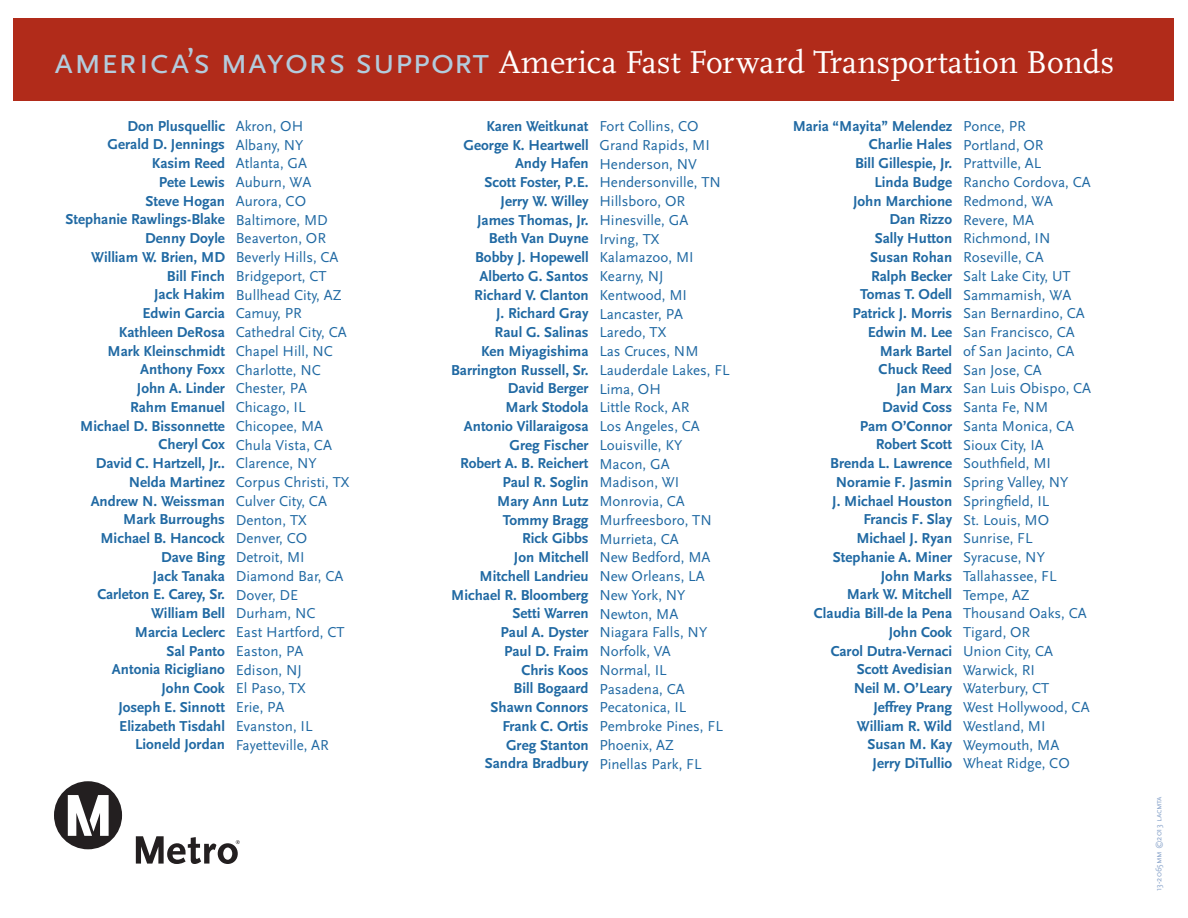
<style>
.page{position:relative;width:1188px;height:918px;background:#fff}
.page>*{position:absolute;margin:0;border:0;box-sizing:border-box;transform-origin:0 0}
.t1{font:33px "Scala LF";color:#fff}
.t2{font:700 15px/18.8px "Scala Sans";color:#2069a3;text-align:right}
.t3{font:15px/18.8px "Scala Sans";color:#2069a3}
.t4{font:8.7px "Scala Sans Caps";color:#88a3ca}
.s1{font-family:"Scala Sans Caps";font-size:37.5px;color:#b3ccdd}
</style>
<div class="page">
<div style="left:14px;top:18px;width:1160px;height:82px;background:#b12b1a"></div>
<svg style="left:136px;top:836px;width:104px;height:28px"></svg>
<div style="left:54px;top:781px;width:68px;height:68px;background:#231f20;border-radius:50%"></div>
<svg style="left:68px;top:795px;width:41px;height:41px"></svg>
<h1 class="t1" style="left:54px;top:44px;width:1062px"><span class="s1">america’s mayors support</span> America Fast Forward Transportation Bonds</h1>
<p class="t2" style="left:65px;top:117px;width:161px">Don Plusquellic<br>Gerald D. Jennings<br>Kasim Reed<br>Pete Lewis<br>Steve Hogan<br>Stephanie Rawlings-Blake<br>Denny Doyle<br>William W. Brien, MD<br>Bill Finch<br>Jack Hakim<br>Edwin Garcia<br>Kathleen DeRosa<br>Mark Kleinschmidt<br>Anthony Foxx<br>John A. Linder<br>Rahm Emanuel<br>Michael D. Bissonnette<br>Cheryl Cox<br>David C. Hartzell, Jr..<br>Nelda Martinez<br>Andrew N. Weissman<br>Mark Burroughs<br>Michael B. Hancock<br>Dave Bing<br>Jack Tanaka<br>Carleton E. Carey, Sr.<br>William Bell<br>Marcia Leclerc<br>Sal Panto<br>Antonia Ricigliano<br>John Cook<br>Joseph E. Sinnott<br>Elizabeth Tisdahl<br>Lioneld Jordan</p>
<p class="t3" style="left:236px;top:117px;width:115px">Akron, OH<br>Albany, NY<br>Atlanta, GA<br>Auburn, WA<br>Aurora, CO<br>Baltimore, MD<br>Beaverton, OR<br>Beverly Hills, CA<br>Bridgeport, CT<br>Bullhead City, AZ<br>Camuy, PR<br>Cathedral City, CA<br>Chapel Hill, NC<br>Charlotte, NC<br>Chester, PA<br>Chicago, IL<br>Chicopee, MA<br>Chula Vista, CA<br>Clarence, NY<br>Corpus Christi, TX<br>Culver City, CA<br>Denton, TX<br>Denver, CO<br>Detroit, MI<br>Diamond Bar, CA<br>Dover, DE<br>Durham, NC<br>East Hartford, CT<br>Easton, PA<br>Edison, NJ<br>El Paso, TX<br>Erie, PA<br>Evanston, IL<br>Fayetteville, AR</p>
<p class="t2" style="left:451px;top:117px;width:139px">Karen Weitkunat<br>George K. Heartwell<br>Andy Hafen<br>Scott Foster, P.E.<br>Jerry W. Willey<br>James Thomas, Jr.<br>Beth Van Duyne<br>Bobby J. Hopewell<br>Alberto G. Santos<br>Richard V. Clanton<br>J. Richard Gray<br>Raul G. Salinas<br>Ken Miyagishima<br>Barrington Russell, Sr.<br>David Berger<br>Mark Stodola<br>Antonio Villaraigosa<br>Greg Fischer<br>Robert A. B. Reichert<br>Paul R. Soglin<br>Mary Ann Lutz<br>Tommy Bragg<br>Rick Gibbs<br>Jon Mitchell<br>Mitchell Landrieu<br>Michael R. Bloomberg<br>Setti Warren<br>Paul A. Dyster<br>Paul D. Fraim<br>Chris Koos<br>Bill Bogaard<br>Shawn Connors<br>Frank C. Ortis<br>Greg Stanton<br>Sandra Bradbury</p>
<p class="t3" style="left:963px;top:117px;width:130px">Ponce, PR<br>Portland, OR<br>Prattville, AL<br>Rancho Cordova, CA<br>Redmond, WA<br>Revere, MA<br>Richmond, IN<br>Roseville, CA<br>Salt Lake City, UT<br>Sammamish, WA<br>San Bernardino, CA<br>San Francisco, CA<br>of San Jacinto, CA<br>San Jose, CA<br>San Luis Obispo, CA<br>Santa Fe, NM<br>Santa Monica, CA<br>Sioux City, IA<br>Southfield, MI<br>Spring Valley, NY<br>Springfield, IL<br>St. Louis, MO<br>Sunrise, FL<br>Syracuse, NY<br>Tallahassee, FL<br>Tempe, AZ<br>Thousand Oaks, CA<br>Tigard, OR<br>Union City, CA<br>Warwick, RI<br>Waterbury, CT<br>West Hollywood, CA<br>Westland, MI<br>Weymouth, MA<br>Wheat Ridge, CO</p>
<p class="t2" style="left:793px;top:117px;width:161px">Maria “Mayita” Melendez<br>Charlie Hales<br>Bill Gillespie, Jr.<br>Linda Budge<br>John Marchione<br>Dan Rizzo<br>Sally Hutton<br>Susan Rohan<br>Ralph Becker<br>Tomas T. Odell<br>Patrick J. Morris<br>Edwin M. Lee<br>Mark Bartel<br>Chuck Reed<br>Jan Marx<br>David Coss<br>Pam O’Connor<br>Robert Scott<br>Brenda L. Lawrence<br>Noramie F. Jasmin<br>J. Michael Houston<br>Francis F. Slay<br>Michael J. Ryan<br>Stephanie A. Miner<br>John Marks<br>Mark W. Mitchell<br>Claudia Bill-de la Pena<br>John Cook<br>Carol Dutra-Vernaci<br>Scott Avedisian<br>Neil M. O’Leary<br>Jeffrey Prang<br>William R. Wild<br>Susan M. Kay<br>Jerry DiTullio</p>
<p class="t3" style="left:599px;top:117px;width:132px">Fort Collins, CO<br>Grand Rapids, MI<br>Henderson, NV<br>Hendersonville, TN<br>Hillsboro, OR<br>Hinesville, GA<br>Irving, TX<br>Kalamazoo, MI<br>Kearny, NJ<br>Kentwood, MI<br>Lancaster, PA<br>Laredo, TX<br>Las Cruces, NM<br>Lauderdale Lakes, FL<br>Lima, OH<br>Little Rock, AR<br>Los Angeles, CA<br>Louisville, KY<br>Macon, GA<br>Madison, WI<br>Monrovia, CA<br>Murfreesboro, TN<br>Murrieta, CA<br>New Bedford, MA<br>New Orleans, LA<br>New York, NY<br>Newton, MA<br>Niagara Falls, NY<br>Norfolk, VA<br>Normal, IL<br>Pasadena, CA<br>Pecatonica, IL<br>Pembroke Pines, FL<br>Phoenix, AZ<br>Pinellas Park, FL</p>
<p class="t4" style="left:1154px;top:891px;width:96px;rotate:-90deg">13-2065mm ©2013 lacmta</p>
</div>
